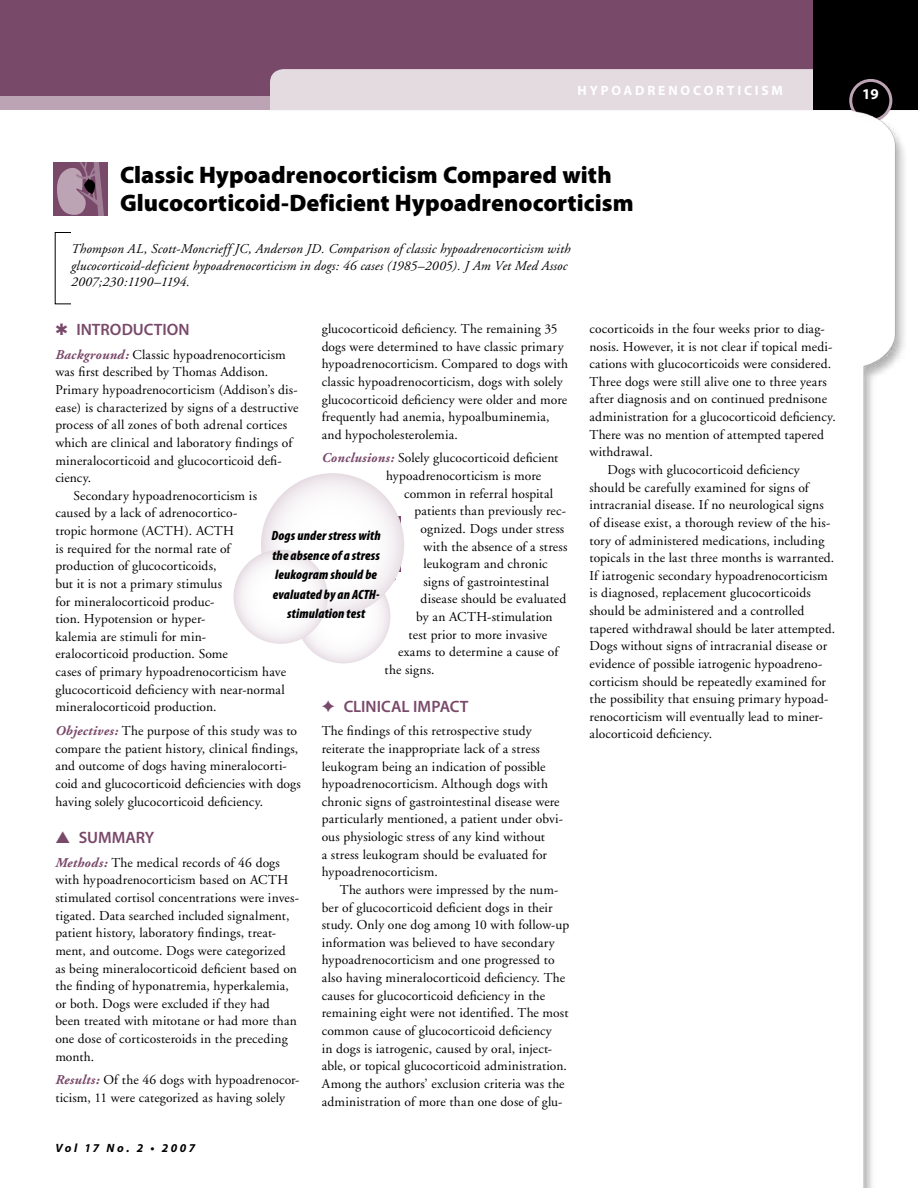
<style>
.page{position:relative;width:918px;height:1188px;background:#fff}
.page>*{position:absolute;margin:0;border:0;box-sizing:border-box;transform-origin:0 0}
.t1{font:900 24px/28.8px "Myriad Pro";color:#000}
.t2{font:600 16.5px "Myriad Pro";color:#79496a}
.t3{font:700 15px "Myriad Pro";color:#fff}
.t4{font:13.5px/17.7px "Adobe Garamond";letter-spacing:.01em;color:#000}
.t5{font:italic 13.5px/16.2px "Adobe Garamond";letter-spacing:.01em;color:#000}
.t6{font:italic 900 condensed 13.5px/19.5px "Myriad Pro";letter-spacing:.01em;color:#000;text-align:center}
.t7{font:700 13.5px "Myriad Pro";letter-spacing:.215em;color:#fff}
.t8{font:italic 700 12px "Myriad Pro";letter-spacing:.21em;color:#000}
.s1{font-weight:700;font-style:italic;color:#79496a}
</style>
<div class="page">
<div style="left:0;top:0;width:918px;height:103px;background:#79496a"></div>
<div style="left:270px;top:69px;width:543px;height:41px;background:#e4dbe1"></div>
<div style="left:813px;top:0;width:105px;height:110px;background:#000"></div>
<div style="left:851px;top:80px;width:40px;height:41px;background:#000;border-radius:50%"></div>
<div style="left:849px;top:79px;width:43px;height:43px;border:3px solid #bca4b5;border-radius:50%"></div>
<img style="left:853px;top:112px;width:52px;height:1076px">
<div style="left:0;top:97px;width:270px;height:13px;background:#bca4b5"></div>
<div style="left:54px;top:162px;width:54px;height:54px;background:#79496a"></div>
<svg style="left:57px;top:162px;width:47px;height:54px"></svg>
<svg style="left:296px;top:569px;width:94px;height:94px"></svg>
<svg style="left:261px;top:473px;width:143px;height:143px"></svg>
<svg style="left:234px;top:550px;width:94px;height:94px"></svg>
<p class="t7" style="left:578px;top:81px;width:12px">HYPOA</p>
<p class="t7" style="left:635px;top:81px;width:35px">DRENO</p>
<p class="t7" style="left:693px;top:81px;width:91px">CORTI CIS M</p>
<h1 class="t1" style="left:120px;top:160px;width:515px">Classic Hypoadrenocorticism Compared with<br>Glucocorticoid-Deficient Hypoadrenocorticism</h1>
<p class="t5" style="left:71px;top:242px;width:501px">Thompson AL, Scott-Moncrieff JC, Anderson JD. Comparison of classic hypoadrenocorticism with glucocorticoid-deficient hypoadrenocorticism in dogs: 46 cases (1985–2005). J Am Vet Med Assoc<br>2007;230:1190–1194.</p>
<p class="t4" style="left:590px;top:320px;width:237px">cocorticoids in the four weeks prior to diag-</p>
<p class="t4" style="left:590px;top:338px;width:244px">nosis. However, it is not clear if topical medi-</p>
<p class="t4" style="left:590px;top:355px;width:243px">cations with glucocorticoids were considered.</p>
<p class="t4" style="left:590px;top:373px;width:239px">Three dogs were still alive one to three years</p>
<p class="t4" style="left:590px;top:391px;width:239px">after diagnosis and on continued prednisone</p>
<p class="t4" style="left:590px;top:408px;width:248px">administration for a glucocorticoid deficiency.</p>
<p class="t4" style="left:590px;top:426px;width:236px">There was no mention of attempted tapered</p>
<p class="t4" style="left:590px;top:444px;width:65px">withdrawal.</p>
<p class="t4" style="left:608px;top:461px;width:194px">Dogs with glucocorticoid deficiency</p>
<p class="t4" style="left:590px;top:479px;width:221px">should be carefully examined for signs of</p>
<p class="t4" style="left:590px;top:496px;width:236px">intracranial disease. If no neurological signs</p>
<p class="t4" style="left:590px;top:514px;width:242px">of disease exist, a thorough review of the his-</p>
<p class="t4" style="left:590px;top:532px;width:236px">tory of administered medications, including</p>
<p class="t4" style="left:590px;top:549px;width:246px">topicals in the last three months is warranted.</p>
<p class="t4" style="left:590px;top:567px;width:240px">If iatrogenic secondary hypoadrenocorticism</p>
<p class="t4" style="left:590px;top:585px;width:223px">is diagnosed, replacement glucocorticoids</p>
<p class="t4" style="left:590px;top:602px;width:216px">should be administered and a controlled</p>
<p class="t4" style="left:590px;top:620px;width:247px">tapered withdrawal should be later attempted.</p>
<p class="t4" style="left:590px;top:638px;width:239px">Dogs without signs of intracranial disease or</p>
<p class="t4" style="left:590px;top:655px;width:234px">evidence of possible iatrogenic hypoadreno-</p>
<p class="t4" style="left:590px;top:673px;width:238px">corticism should be repeatedly examined for</p>
<p class="t4" style="left:590px;top:690px;width:240px">the possibility that ensuing primary hypoad-</p>
<p class="t4" style="left:590px;top:708px;width:235px">renocorticism will eventually lead to miner-</p>
<p class="t4" style="left:590px;top:726px;width:124px">alocorticoid deficiency.</p>
<p class="t4" style="left:322px;top:320px;width:248px">glucocorticoid deficiency. The remaining 35 dogs were determined to have classic primary hypoadrenocorticism. Compared to dogs with classic hypoadrenocorticism, dogs with solely glucocorticoid deficiency were older and more frequently had anemia, hypoalbuminemia, and hypocholesterolemia.</p>
<p class="t4" style="left:386px;top:450px;width:174px;text-indent:-64px"><span class="s1">Conclusions:</span> Solely glucocorticoid deficient hypoadrenocorticism is more</p>
<p class="t4" style="left:404px;top:485px;width:151px">common in referral hospital</p>
<p class="t4" style="left:415px;top:503px;width:153px">patients than previously rec-</p>
<p class="t4" style="left:421px;top:520px;width:145px">ognized. Dogs under stress</p>
<p class="t4" style="left:424px;top:538px;width:145px">with the absence of a stress</p>
<p class="t4" style="left:424px;top:555px;width:126px">leukogram and chronic</p>
<p class="t4" style="left:424px;top:573px;width:127px">signs of gastrointestinal</p>
<p class="t4" style="left:421px;top:591px;width:147px">disease should be evaluated</p>
<p class="t4" style="left:416px;top:608px;width:138px">by an ACTH-stimulation</p>
<p class="t4" style="left:409px;top:626px;width:140px">test prior to more invasive</p>
<p class="t4" style="left:398px;top:644px;width:162px">exams to determine a cause of</p>
<p class="t4" style="left:385px;top:661px;width:52px">the signs.</p>
<p class="t2" style="left:322px;top:696px;width:148px">✦ CLINICAL IMPACT</p>
<p class="t4" style="left:322px;top:722px;width:243px">The findings of this retrospective study reiterate the inappropriate lack of a stress leukogram being an indication of possible hypoadrenocorticism. Although dogs with chronic signs of gastrointestinal disease were particularly mentioned, a patient under obvi&shy;ous physiologic stress of any kind without<br>a stress leukogram should be evaluated for hypoadrenocorticism.</p>
<p class="t4" style="left:322px;top:881px;width:249px;text-indent:18px">The authors were impressed by the num&shy;ber of glucocorticoid deficient dogs in their study. Only one dog among 10 with follow-up information was believed to have secondary hypoadrenocorticism and one progressed to also having mineralocorticoid deficiency. The causes for glucocorticoid deficiency in the remaining eight were not identified. The most common cause of glucocorticoid deficiency<br>in dogs is iatrogenic, caused by oral, inject&shy;able, or topical glucocorticoid administration.<br>Among the authors’ exclusion criteria was the administration of more than one dose of glu-</p>
<p class="t2" style="left:55px;top:319px;width:136px">✱ INTRODUCTION</p>
<p class="t4" style="left:55px;top:346px;width:232px"><span class="s1">Background:</span> Classic hypoadrenocorticism</p>
<p class="t4" style="left:55px;top:364px;width:214px">was first described by Thomas Addison.</p>
<p class="t4" style="left:55px;top:381px;width:244px">Primary hypoadrenocorticism (Addison’s dis-</p>
<p class="t4" style="left:55px;top:399px;width:245px">ease) is characterized by signs of a destructive</p>
<p class="t4" style="left:55px;top:416px;width:233px">process of all zones of both adrenal cortices</p>
<p class="t4" style="left:55px;top:434px;width:239px">which are clinical and laboratory findings of</p>
<p class="t4" style="left:55px;top:452px;width:228px">mineralocorticoid and glucocorticoid defi-</p>
<p class="t4" style="left:55px;top:469px;width:37px">ciency.</p>
<p class="t4" style="left:73px;top:487px;width:185px">Secondary hypoadrenocorticism is</p>
<p class="t4" style="left:55px;top:505px;width:184px">caused by a lack of adrenocortico-</p>
<p class="t4" style="left:55px;top:522px;width:180px">tropic hormone (ACTH). ACTH</p>
<p class="t4" style="left:55px;top:540px;width:177px">is required for the normal rate of</p>
<p class="t4" style="left:55px;top:558px;width:163px">production of glucocorticoids,</p>
<p class="t4" style="left:55px;top:575px;width:168px">but it is not a primary stimulus</p>
<p class="t4" style="left:55px;top:593px;width:161px">for mineralocorticoid produc-</p>
<p class="t4" style="left:55px;top:610px;width:152px">tion. Hypotension or hyper-</p>
<p class="t4" style="left:55px;top:628px;width:152px">kalemia are stimuli for min-</p>
<p class="t4" style="left:55px;top:646px;width:174px">eralocorticoid production. Some</p>
<p class="t4" style="left:55px;top:663px;width:232px">cases of primary hypoadrenocorticism have</p>
<p class="t4" style="left:55px;top:681px;width:231px">glucocorticoid deficiency with near-normal</p>
<p class="t4" style="left:55px;top:699px;width:163px">mineralocorticoid production.</p>
<p class="t4" style="left:55px;top:722px;width:247px"><span class="s1">Objectives:</span> The purpose of this study was to compare the patient history, clinical findings, and outcome of dogs having mineralocorti&shy;coid and glucocorticoid deficiencies with dogs having solely glucocorticoid deficiency.</p>
<p class="t2" style="left:55px;top:827px;width:101px">▲ SUMMARY</p>
<p class="t4" style="left:55px;top:854px;width:245px"><span class="s1">Methods:</span> The medical records of 46 dogs with hypoadrenocorticism based on ACTH stimulated cortisol concentrations were inves&shy;tigated. Data searched included signalment, patient history, laboratory findings, treat&shy;ment, and outcome. Dogs were categorized as being mineralocorticoid deficient based on the finding of hyponatremia, hyperkalemia, or both. Dogs were excluded if they had<br>been treated with mitotane or had more than one dose of corticosteroids in the preceding month.</p>
<p class="t4" style="left:55px;top:1072px;width:246px"><span class="s1">Results:</span> Of the 46 dogs with hypoadrenocor&shy;ticism, 11 were categorized as having solely</p>
<p class="t6" style="left:272px;top:526px;width:111px">Dogs under stress with the absence of a stress leukogram should be evaluated by an ACTH&shy;stimulation test</p>
<p class="t8" style="left:56px;top:1140px;width:141px">Vol 17 No. 2 • 2007</p>
<p class="t3" style="left:862px;top:84px;width:18px">19</p>
</div>
